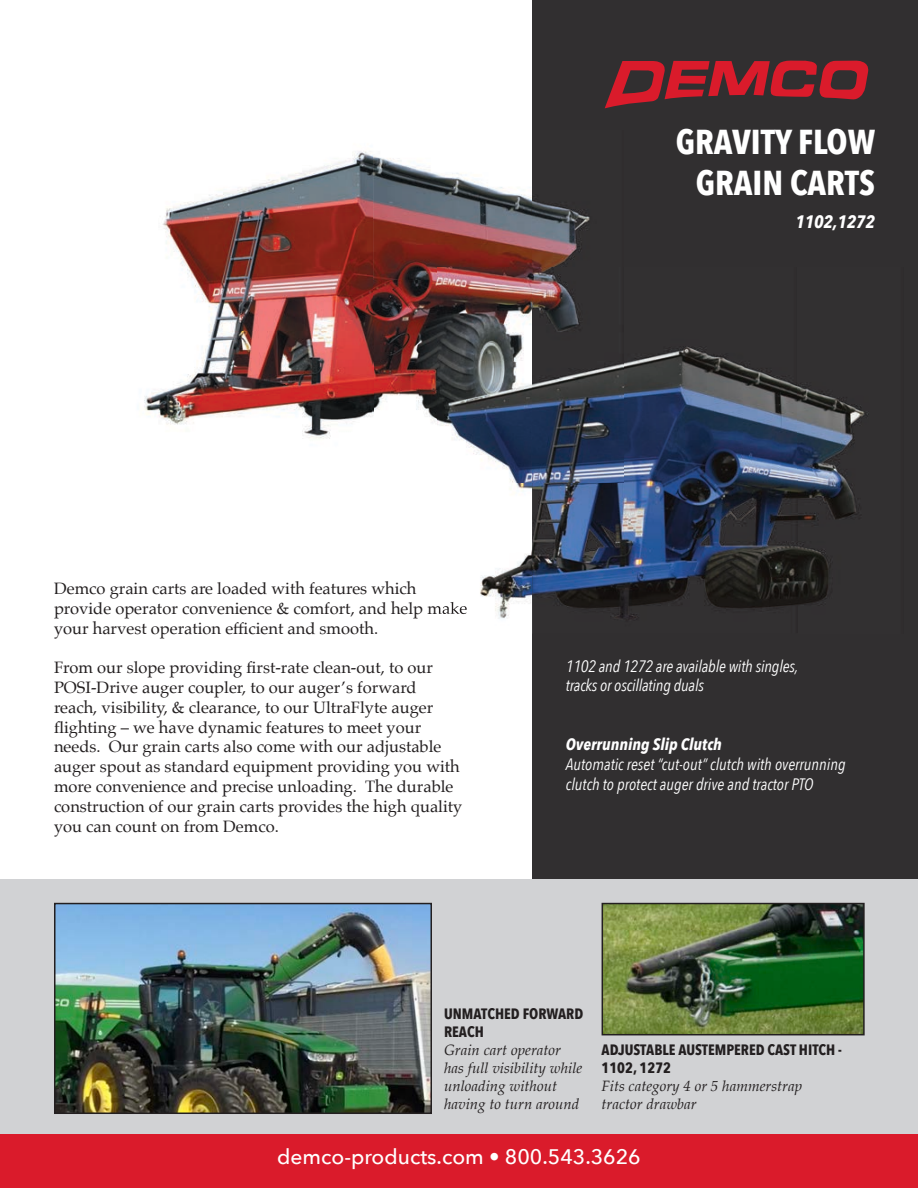
<style>
.page{position:relative;width:918px;height:1188px;background:#fff}
.page>*{position:absolute;margin:0;border:0;box-sizing:border-box;transform-origin:0 0}
.t1{font:700 34.5px/41.4px "Avenir Next Condensed";color:#fff;text-align:center}
.t2{font:500 21px "Avenir Next";color:#fff}
.t3{font:italic 700 18px "Avenir Next Condensed";color:#fff}
.t4{font:16.5px/19.8px "Palatino";color:#231f20}
.t5{font:italic 16.5px/19.8px "Avenir Next Condensed";color:#fff}
.t6{font:italic 700 16.5px "Avenir Next Condensed";color:#fff}
.t7{font:italic 15px/18px "Palatino";color:#231f20}
.t8{font:700 15px/18px "Avenir Next Condensed";color:#231f20}
</style>
<div class="page">
<div style="left:532px;top:0;width:386px;height:1188px;background:#312f30"></div>
<svg style="left:605px;top:60px;width:264px;height:48px"></svg>
<div style="left:0;top:879px;width:918px;height:255px;background:#d1d2d4"></div>
<div style="left:0;top:1134px;width:918px;height:54px;background:#da1b2b"></div>
<img style="left:605px;top:906px;width:257px;height:126px">
<div style="left:602px;top:903px;width:263px;height:132px;border:2px solid #231f20"></div>
<img style="left:144px;top:151px;width:229px;height:288px">
<img style="left:373px;top:156px;width:159px;height:125px">
<img style="left:373px;top:281px;width:64px;height:142px">
<img style="left:532px;top:200px;width:91px;height:276px">
<img style="left:437px;top:268px;width:95px;height:351px">
<img style="left:623px;top:347px;width:174px;height:129px">
<img style="left:797px;top:385px;width:71px;height:220px">
<img style="left:532px;top:476px;width:266px;height:143px">
<img style="left:437px;top:601px;width:30px;height:17px">
<img style="left:57px;top:906px;width:372px;height:205px">
<div style="left:54px;top:903px;width:378px;height:211px;border:2px solid #231f20"></div>
<h1 class="t1" style="left:676px;top:121px;width:201px">GRAVITY FLOW<br>GRAIN CARTS</h1>
<p class="t3" style="left:795px;top:211px;width:81px">1102,1272</p>
<p class="t4" style="left:54px;top:578px;width:415px">Demco grain carts are loaded with features which provide operator convenience &amp; comfort, and help make your harvest operation efficient and smooth.</p>
<p class="t4" style="left:54px;top:658px;width:410px">From our slope providing first-rate clean-out, to our POSI-Drive auger coupler, to our auger’s forward reach, visibility, &amp; clearance, to our UltraFlyte auger flighting – we have dynamic features to meet your needs. Our grain carts also come with our adjustable auger spout as standard equipment providing you with more convenience and precise unloading. The durable construction of our grain carts provides the high quality you can count on from Demco.</p>
<p class="t5" style="left:566px;top:656px;width:234px">1102 and 1272 are available with singles, tracks or oscillating duals</p>
<p class="t6" style="left:566px;top:734px;width:157px">Overrunning Slip Clutch</p>
<p class="t5" style="left:566px;top:754px;width:281px">Automatic reset “cut-out” clutch with overrunning clutch to protect auger drive and tractor PTO</p>
<p class="t8" style="left:444px;top:1004px;width:141px">UNMATCHED FORWARD<br>REACH</p>
<p class="t7" style="left:444px;top:1040px;width:140px">Grain cart operator has full visibility while unloading without having to turn around</p>
<p class="t8" style="left:602px;top:1041px;width:242px">ADJUSTABLE AUSTEMPERED CAST HITCH -<br>1102, 1272</p>
<p class="t7" style="left:602px;top:1077px;width:202px">Fits category 4 or 5 hammerstrap tractor drawbar</p>
<p class="t2" style="left:277px;top:1139px;width:365px">demco-products.com • 800.543.3626</p>
</div>
